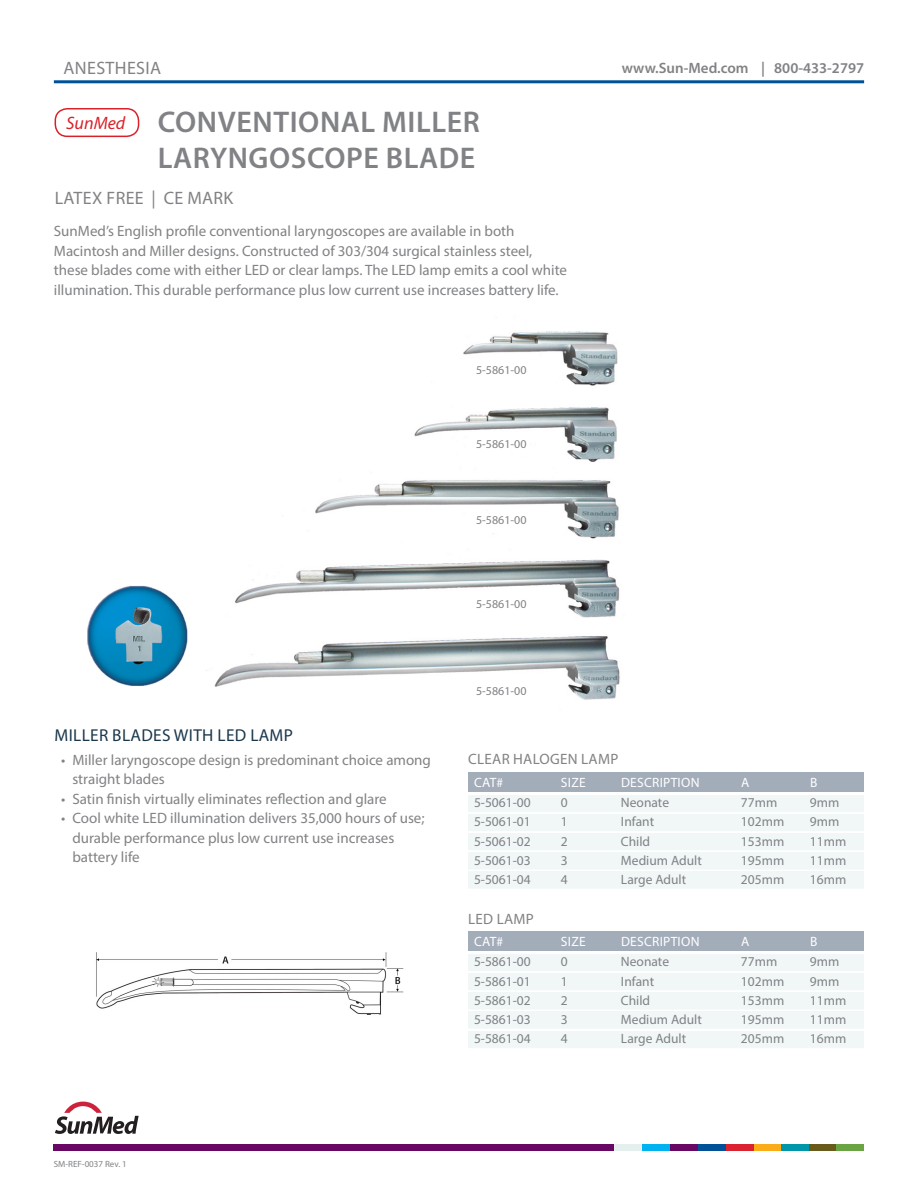
<style>
.page{position:relative;width:918px;height:1188px;background:#fff}
.page>*{position:absolute;margin:0;border:0;box-sizing:border-box;transform-origin:0 0}
.Main_Product_Name{font:600 30px "Myriad Pro";letter-spacing:.02em;color:#808285}
.Attrubute{font:18px "Myriad Pro";letter-spacing:.02em;color:#808285}
.Brand_Pill{font:italic 18px "Myriad Pro";color:#d92128}
.Product_Name_-_Table{font:17.25px "Myriad Pro";letter-spacing:.02em;color:#1a374b}
.Product_Narrative{font:15px/19.5px "Myriad Pro";color:#808285}
.Bullets{font:15px/19.5px "Myriad Pro";color:#808285}
.t1{font:600 15px "Myriad Pro";color:#808285}
.Product_Name_-_Table-2{font:15px "Myriad Pro";letter-spacing:.02em;color:#808285}
.SKUs{font:13.5px "Myriad Pro";color:#808285}
.Table_Headers{font:13.5px "Myriad Pro";letter-spacing:.02em;color:#fff}
.Callouts{font:12px "Myriad Pro";color:#808285}
.Callouts-2{font:9px "Myriad Pro";color:#808285}
</style>
<div class="page">
<img style="left:96px;top:952px;width:308px;height:63px">
<img style="left:206px;top:331px;width:414px;height:369px">
<svg style="left:55px;top:1102px;width:84px;height:32px"></svg>
<div style="left:54px;top:1144px;width:560px;height:7px;background:#690765"></div>
<div style="left:670px;top:1144px;width:28px;height:7px;background:#690765"></div>
<div style="left:698px;top:1144px;width:28px;height:7px;background:#015198"></div>
<div style="left:726px;top:1144px;width:28px;height:7px;background:#db2230"></div>
<div style="left:754px;top:1144px;width:27px;height:7px;background:#faad19"></div>
<div style="left:781px;top:1144px;width:28px;height:7px;background:#0096aa"></div>
<div style="left:809px;top:1144px;width:28px;height:7px;background:#675a1b"></div>
<div style="left:836px;top:1144px;width:28px;height:7px;background:#6aa442"></div>
<div style="left:642px;top:1144px;width:28px;height:7px;background:#00b2ef"></div>
<div style="left:614px;top:1144px;width:28px;height:7px;background:#e4efee"></div>
<div style="left:55px;top:108px;width:84px;height:29px;border:2px solid #d92128;border-radius:12px"></div>
<hr style="left:54px;top:80px;width:810px;height:3px;background:#015198">
<div style="left:468px;top:931px;width:396px;height:20px;background:#a3acb9"></div>
<div style="left:468px;top:954px;width:396px;height:18px;background:#f1f6f6"></div>
<hr style="left:468px;top:971px;width:396px;height:1px;background:#fff">
<div style="left:468px;top:973px;width:396px;height:18px;background:#f1f6f6"></div>
<hr style="left:468px;top:990px;width:396px;height:1px;background:#fff">
<div style="left:468px;top:992px;width:396px;height:18px;background:#f1f6f6"></div>
<div style="left:468px;top:1012px;width:396px;height:17px;background:#f1f6f6"></div>
<div style="left:468px;top:1031px;width:396px;height:18px;background:#f1f6f6"></div>
<hr style="left:468px;top:1048px;width:396px;height:1px;background:#fff">
<img style="left:87px;top:585px;width:101px;height:101px">
<div style="left:468px;top:772px;width:396px;height:19px;background:#a3acb9"></div>
<div style="left:468px;top:795px;width:396px;height:18px;background:#f1f6f6"></div>
<hr style="left:468px;top:812px;width:396px;height:1px;background:#fff">
<div style="left:468px;top:814px;width:396px;height:18px;background:#f1f6f6"></div>
<hr style="left:468px;top:831px;width:396px;height:1px;background:#fff">
<div style="left:468px;top:833px;width:396px;height:18px;background:#f1f6f6"></div>
<hr style="left:468px;top:850px;width:396px;height:1px;background:#fff">
<div style="left:468px;top:852px;width:396px;height:18px;background:#f1f6f6"></div>
<div style="left:468px;top:872px;width:396px;height:17px;background:#f1f6f6"></div>
<p class="Attrubute" style="left:64px;top:57px;width:99px">ANESTHESIA</p>
<p class="t1" style="left:622px;top:59px;width:244px">www.Sun-Med.com | 800-433-2797</p>
<p class="Main_Product_Name" style="left:158px;top:103px;width:324px">CONVENTIONAL MILLER</p>
<p class="Main_Product_Name" style="left:158px;top:139px;width:319px">LARYNGOSCOPE BLADE</p>
<p class="Brand_Pill" style="left:66px;top:112px;width:61px">SunMed</p>
<p class="Attrubute" style="left:55px;top:186px;width:180px">LATEX FREE | CE MARK</p>
<p class="Product_Narrative" style="left:54px;top:221px;width:515px">SunMed’s English profile conventional laryngoscopes are available in both Macintosh and Miller designs. Constructed of 303/304 surgical stainless steel, these blades come with either LED or clear lamps. The LED lamp emits a cool white illumination. This durable performance plus low current use increases battery life.</p>
<p class="Callouts" style="left:476px;top:363px;width:52px">5-5861-00</p>
<p class="Callouts" style="left:476px;top:437px;width:52px">5-5861-00</p>
<p class="Callouts" style="left:476px;top:513px;width:52px">5-5861-00</p>
<p class="Callouts" style="left:476px;top:596px;width:52px">5-5861-00</p>
<p class="Product_Name_-_Table" style="left:55px;top:724px;width:240px">MILLER BLADES WITH LED LAMP</p>
<p class="Bullets" style="left:72px;top:750px;width:360px;text-indent:-11px">• Miller laryngoscope design is predominant choice among straight blades</p>
<p class="Bullets" style="left:61px;top:789px;width:327px">• Satin finish virtually eliminates reflection and glare</p>
<p class="Bullets" style="left:72px;top:808px;width:354px;text-indent:-11px">• Cool white LED illumination delivers 35,000 hours of use; durable performance plus low current use increases</p>
<p class="Bullets" style="left:72px;top:847px;width:69px">battery life</p>
<p class="Callouts" style="left:476px;top:684px;width:52px">5-5861-00</p>
<p class="Product_Name_-_Table-2" style="left:468px;top:750px;width:152px">CLEAR HALOGEN LAMP</p>
<p class="Table_Headers" style="left:474px;top:774px;width:31px">CAT#</p>
<p class="Table_Headers" style="left:561px;top:774px;width:26px">SIZE</p>
<p class="Table_Headers" style="left:621px;top:774px;width:80px">DESCRIPTION</p>
<p class="Table_Headers" style="left:741px;top:774px;width:10px">A</p>
<p class="Table_Headers" style="left:810px;top:774px;width:9px">B</p>
<p class="SKUs" style="left:474px;top:794px;width:58px">5-5061-00</p>
<p class="SKUs" style="left:561px;top:794px;width:8px">0</p>
<p class="SKUs" style="left:621px;top:794px;width:50px">Neonate</p>
<p class="SKUs" style="left:741px;top:794px;width:38px">77mm</p>
<p class="SKUs" style="left:810px;top:794px;width:31px">9mm</p>
<p class="SKUs" style="left:474px;top:814px;width:58px">5-5061-01</p>
<p class="SKUs" style="left:561px;top:814px;width:8px">1</p>
<p class="SKUs" style="left:621px;top:814px;width:35px">Infant</p>
<p class="SKUs" style="left:741px;top:814px;width:45px">102mm</p>
<p class="SKUs" style="left:810px;top:814px;width:31px">9mm</p>
<p class="SKUs" style="left:474px;top:833px;width:58px">5-5061-02</p>
<p class="SKUs" style="left:561px;top:833px;width:8px">2</p>
<p class="SKUs" style="left:621px;top:833px;width:31px">Child</p>
<p class="SKUs" style="left:741px;top:833px;width:45px">153mm</p>
<p class="SKUs" style="left:810px;top:833px;width:38px">11mm</p>
<p class="SKUs" style="left:474px;top:852px;width:58px">5-5061-03</p>
<p class="SKUs" style="left:561px;top:852px;width:8px">3</p>
<p class="SKUs" style="left:621px;top:852px;width:82px">Medium Adult</p>
<p class="SKUs" style="left:741px;top:852px;width:45px">195mm</p>
<p class="SKUs" style="left:810px;top:852px;width:38px">11mm</p>
<p class="SKUs" style="left:474px;top:871px;width:58px">5-5061-04</p>
<p class="SKUs" style="left:561px;top:871px;width:8px">4</p>
<p class="SKUs" style="left:621px;top:871px;width:67px">Large Adult</p>
<p class="SKUs" style="left:741px;top:871px;width:45px">205mm</p>
<p class="SKUs" style="left:810px;top:871px;width:38px">16mm</p>
<p class="Product_Name_-_Table-2" style="left:468px;top:909px;width:67px">LED LAMP</p>
<p class="Table_Headers" style="left:474px;top:933px;width:31px">CAT#</p>
<p class="Table_Headers" style="left:561px;top:933px;width:26px">SIZE</p>
<p class="Table_Headers" style="left:621px;top:933px;width:80px">DESCRIPTION</p>
<p class="Table_Headers" style="left:741px;top:933px;width:10px">A</p>
<p class="Table_Headers" style="left:810px;top:933px;width:9px">B</p>
<p class="SKUs" style="left:474px;top:954px;width:58px">5-5861-00</p>
<p class="SKUs" style="left:561px;top:954px;width:8px">0</p>
<p class="SKUs" style="left:621px;top:954px;width:50px">Neonate</p>
<p class="SKUs" style="left:741px;top:954px;width:38px">77mm</p>
<p class="SKUs" style="left:810px;top:954px;width:31px">9mm</p>
<p class="SKUs" style="left:474px;top:973px;width:58px">5-5861-01</p>
<p class="SKUs" style="left:561px;top:973px;width:8px">1</p>
<p class="SKUs" style="left:621px;top:973px;width:35px">Infant</p>
<p class="SKUs" style="left:741px;top:973px;width:45px">102mm</p>
<p class="SKUs" style="left:810px;top:973px;width:31px">9mm</p>
<p class="SKUs" style="left:474px;top:992px;width:58px">5-5861-02</p>
<p class="SKUs" style="left:561px;top:992px;width:8px">2</p>
<p class="SKUs" style="left:621px;top:992px;width:31px">Child</p>
<p class="SKUs" style="left:741px;top:992px;width:45px">153mm</p>
<p class="SKUs" style="left:810px;top:992px;width:38px">11mm</p>
<p class="SKUs" style="left:474px;top:1011px;width:58px">5-5861-03</p>
<p class="SKUs" style="left:561px;top:1011px;width:8px">3</p>
<p class="SKUs" style="left:621px;top:1011px;width:82px">Medium Adult</p>
<p class="SKUs" style="left:741px;top:1011px;width:45px">195mm</p>
<p class="SKUs" style="left:810px;top:1011px;width:38px">11mm</p>
<p class="SKUs" style="left:474px;top:1030px;width:58px">5-5861-04</p>
<p class="SKUs" style="left:561px;top:1030px;width:8px">4</p>
<p class="SKUs" style="left:621px;top:1030px;width:67px">Large Adult</p>
<p class="SKUs" style="left:741px;top:1030px;width:45px">205mm</p>
<p class="SKUs" style="left:810px;top:1030px;width:38px">16mm</p>
<p class="Callouts-2" style="left:54px;top:1158px;width:75px">SM-REF-0037 Rev. 1</p>
</div>
